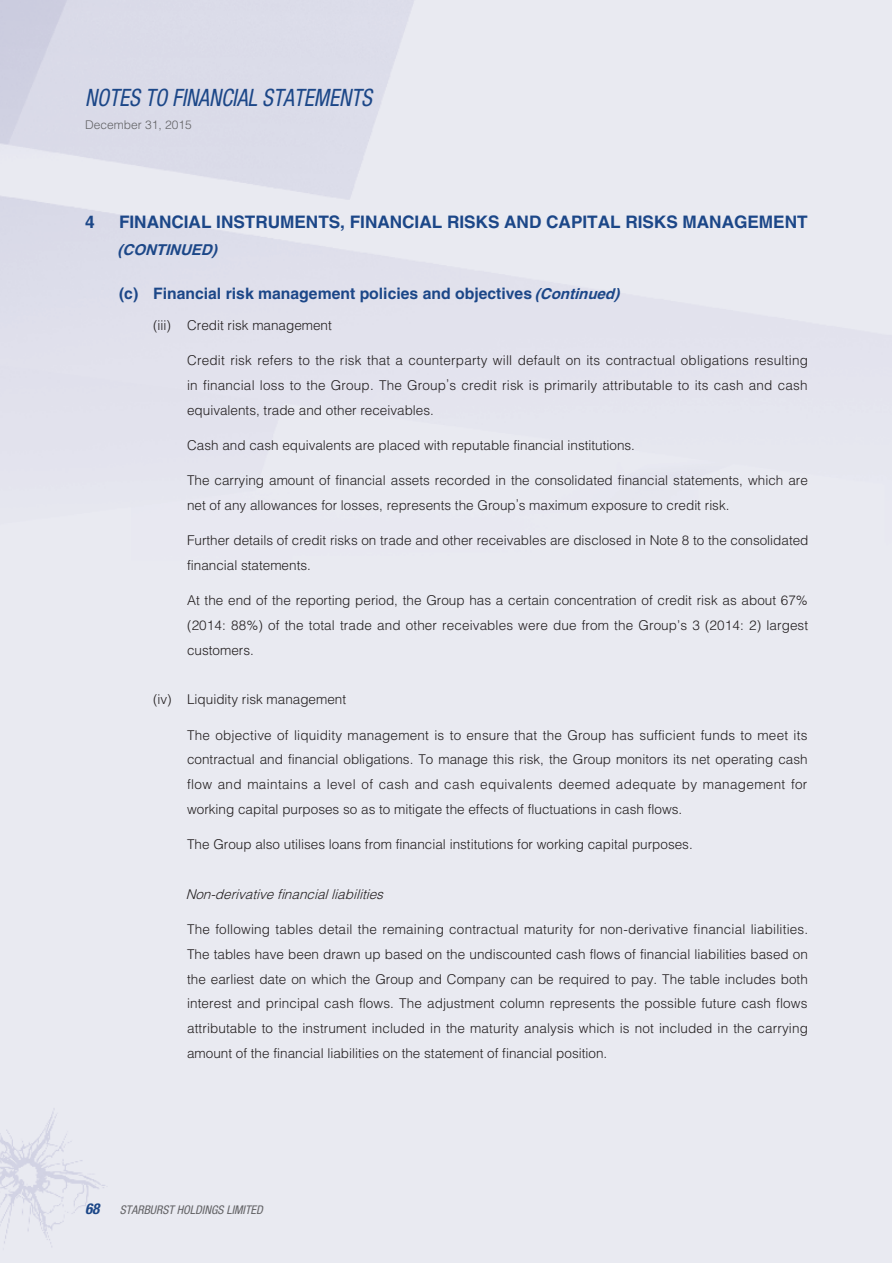
<style>
.page{position:relative;width:893px;height:1263px;background:#fff}
.page>*{position:absolute;margin:0;border:0;box-sizing:border-box;transform-origin:0 0}
.t1{font:italic condensed 24px "Helvetica Neue LT Std";color:#1c4788;scale:.9 1}
._3__標題{font:700 17.25px "Helvetica LT Std";letter-spacing:-.005em;color:#1c4788}
._4__副標題{font:700 15.75px "Helvetica LT Std";color:#1c4788}
._3__標題-2{font:italic 700 15px "Helvetica LT Std";color:#1c4788}
.t2{font:italic 700 condensed 15px "Helvetica Neue LT Std";color:#1c4788}
._1__內文{font:300 13.5px/24.8px "Helvetica LT Std";color:#231f20;text-align:justify}
._5__副副標題{font:300 13.5px "Helvetica LT Std";color:#231f20}
._1__內文-2{font:italic 300 13.5px "Helvetica LT Std";color:#231f20}
.t3{font:italic condensed 12px "Helvetica Neue LT Std";color:#636366}
.t4{font:300 12px "Helvetica LT Std";color:#636366}
.s1{font-style:italic;font-size:15px}
</style>
<div class="page">
<h1 class="t1" style="left:85px;top:84px;width:320px">NOTES TO FINANCIAL STATEMENTS</h1>
<p class="t4" style="left:85px;top:117px;width:108px">December 31, 2015</p>
<p class="_3__標題" style="left:85px;top:211px;width:11px">4</p>
<p class="_3__標題" style="left:119px;top:211px;width:690px">FINANCIAL INSTRUMENTS, FINANCIAL RISKS AND CAPITAL RISKS MANAGEMENT</p>
<p class="_3__標題-2" style="left:118px;top:241px;width:105px">(CONTINUED)</p>
<p class="_4__副標題" style="left:119px;top:284px;width:506px">(c) Financial risk management policies and objectives <span class="s1">(Continued)</span></p>
<p class="_5__副副標題" style="left:153px;top:317px;width:180px">(iii) Credit risk management</p>
<p class="_1__內文" style="left:187px;top:348px;width:622px">Credit risk refers to the risk that a counterparty will default on its contractual obligations resulting in financial loss to the Group. The Group’s credit risk is primarily attributable to its cash and cash equivalents, trade and other receivables.</p>
<p class="_1__內文" style="left:187px;top:433px;width:449px">Cash and cash equivalents are placed with reputable financial institutions.</p>
<p class="_1__內文" style="left:187px;top:468px;width:622px">The carrying amount of financial assets recorded in the consolidated financial statements, which are net of any allowances for losses, represents the Group’s maximum exposure to credit risk.</p>
<p class="_1__內文" style="left:187px;top:528px;width:623px">Further details of credit risks on trade and other receivables are disclosed in Note 8 to the consolidated financial statements.</p>
<p class="_1__內文" style="left:187px;top:588px;width:623px">At the end of the reporting period, the Group has a certain concentration of credit risk as about 67% (2014: 88%) of the total trade and other receivables were due from the Group’s 3 (2014: 2) largest customers.</p>
<p class="_5__副副標題" style="left:153px;top:691px;width:195px">(iv) Liquidity risk management</p>
<p class="_1__內文" style="left:187px;top:722px;width:622px">The objective of liquidity management is to ensure that the Group has sufficient funds to meet its contractual and financial obligations. To manage this risk, the Group monitors its net operating cash flow and maintains a level of cash and cash equivalents deemed adequate by management for working capital purposes so as to mitigate the effects of fluctuations in cash flows.</p>
<p class="_1__內文" style="left:187px;top:832px;width:507px">The Group also utilises loans from financial institutions for working capital purposes.</p>
<p class="_1__內文-2" style="left:186px;top:885px;width:203px">Non-derivative financial liabilities</p>
<p class="_1__內文" style="left:187px;top:917px;width:623px">The following tables detail the remaining contractual maturity for non-derivative financial liabilities.<br>The tables have been drawn up based on the undiscounted cash flows of financial liabilities based on the earliest date on which the Group and Company can be required to pay. The table includes both interest and principal cash flows. The adjustment column represents the possible future cash flows attributable to the instrument included in the maturity analysis which is not included in the carrying amount of the financial liabilities on the statement of financial position.</p>
<p class="t2" style="left:85px;top:1200px;width:16px">68</p>
<p class="t3" style="left:120px;top:1203px;width:144px">STARBURST HOLDINGS LIMITED</p>
</div>
